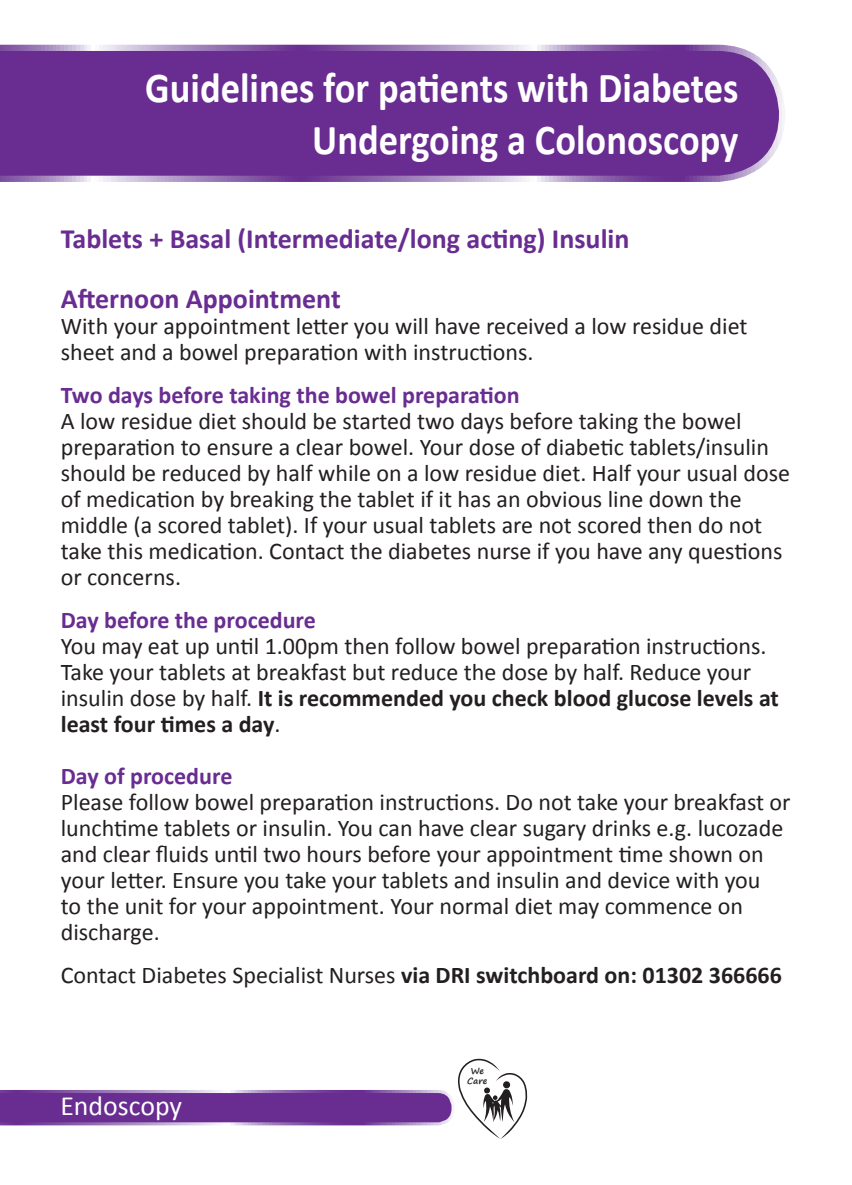
<style>
.page{position:relative;width:852px;height:1185px;background:#fff}
.page>*{position:absolute;margin:0;border:0;box-sizing:border-box;transform-origin:0 0}
.t1{font:700 42.8px/51.4px "Calibri";color:#fff;text-align:right;scale:.9 1}
.t2{font:700 28px/60px "Calibri";color:#692c91}
.t3{font:27.8px "Calibri";color:#fff}
.t4{font:24px/26px "Calibri";color:#231f20}
.t5{font:700 24px "Calibri";color:#692c91}
.t6{font:700 8.8px/10.4px "Segoe Print";letter-spacing:-.01em;color:#231f20;text-align:center}
.s1{font-weight:700}
</style>
<div class="page">
<svg style="left:0;top:45px;width:784px;height:137px;background:#713897"></svg>
<svg style="left:0;top:1058px;width:527px;height:81px"></svg>
<h1 class="t1" style="left:145px;top:62px;width:660px">Guidelines for patients with Diabetes<br>Undergoing a Colonoscopy</h1>
<p class="t2" style="left:61px;top:208px;width:570px">Tablets + Basal (Intermediate/long acting) Insulin<br>Afternoon Appointment</p>
<p class="t4" style="left:61px;top:313px;width:688px">With your appointment letter you will have received a low residue diet sheet and a bowel preparation with instructions.</p>
<p class="t5" style="left:61px;top:379px;width:460px">Two days before taking the bowel preparation</p>
<p class="t4" style="left:61px;top:408px;width:730px">A low residue diet should be started two days before taking the bowel preparation to ensure a clear bowel. Your dose of diabetic tablets/insulin should be reduced by half while on a low residue diet. Half your usual dose of medication by breaking the tablet if it has an obvious line down the middle (a scored tablet). If your usual tablets are not scored then do not take this medication. Contact the diabetes nurse if you have any questions or concerns.</p>
<p class="t5" style="left:61px;top:604px;width:256px">Day before the procedure</p>
<p class="t4" style="left:61px;top:633px;width:719px">You may eat up until 1.00pm then follow bowel preparation instructions.<br>Take your tablets at breakfast but reduce the dose by half. Reduce your insulin dose by half. <span class="s1">It is recommended you check blood glucose levels at least four times a day</span>.</p>
<p class="t5" style="left:61px;top:760px;width:173px">Day of procedure</p>
<p class="t4" style="left:61px;top:789px;width:731px">Please follow bowel preparation instructions. Do not take your breakfast or lunchtime tablets or insulin. You can have clear sugary drinks e.g. lucozade and clear fluids until two hours before your appointment time shown on your letter. Ensure you take your tablets and insulin and device with you<br>to the unit for your appointment. Your normal diet may commence on discharge.</p>
<p class="t4" style="left:61px;top:962px;width:722px">Contact Diabetes Specialist Nurses <span class="s1">via DRI switchboard on: 01302 366666</span></p>
<p class="t3" style="left:60px;top:1088px;width:123px">Endoscopy</p>
<p class="t6" style="left:467px;top:1065px;width:22px">We<br>Care</p>
</div>
